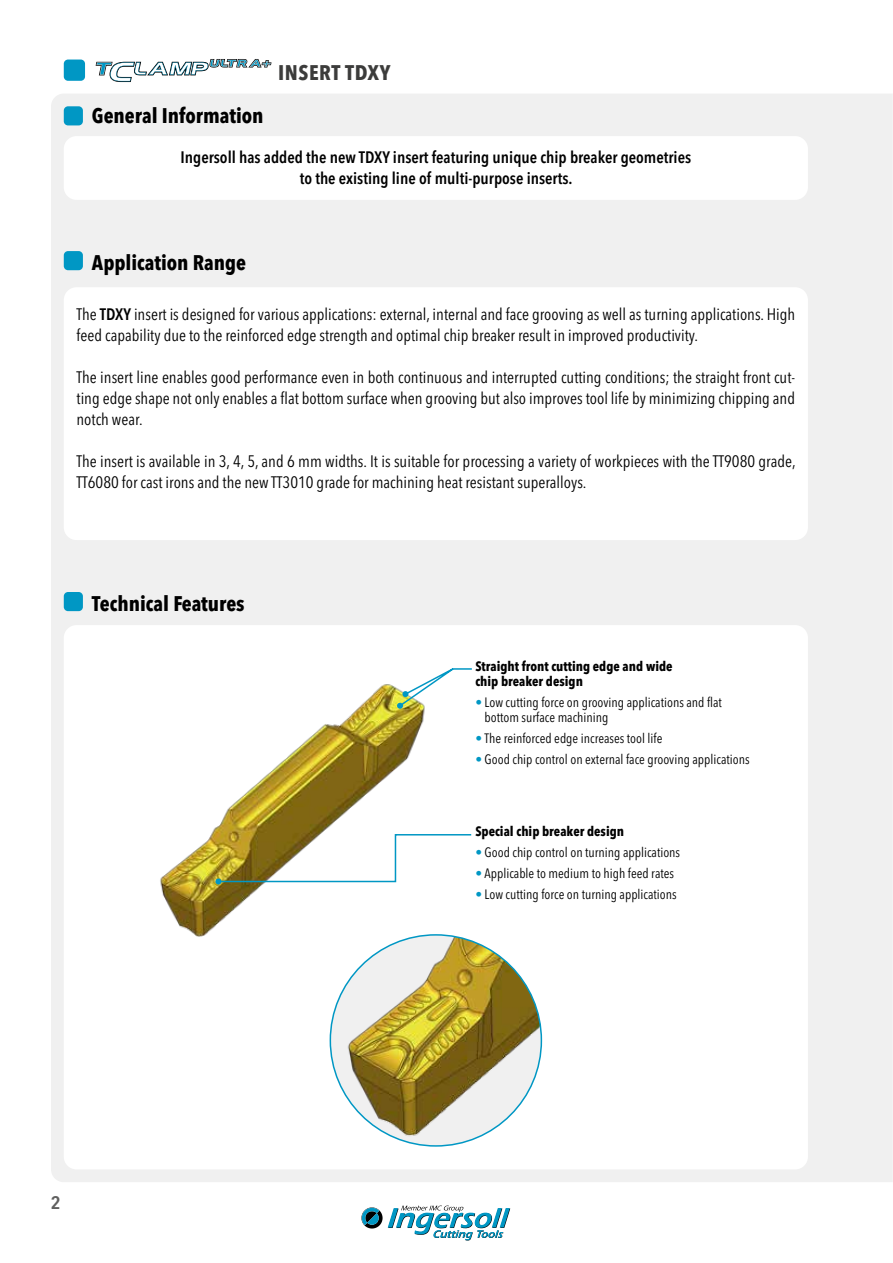
<style>
.page{position:relative;width:893px;height:1263px;background:#fff}
.page>*{position:absolute;margin:0;border:0;box-sizing:border-box;transform-origin:0 0}
.t1{font:700 condensed 21px "Avenir Next LT Pro";color:#000}
.t2{font:700 condensed 21px "Avenir Next LT Pro";letter-spacing:.025em;color:#3c3c3b}
.t3{font:600 condensed 18px "Avenir Next LT Pro";color:#60605f;scale:1.1 1}
.t4{font:condensed 16.5px/21px "Avenir Next LT Pro";color:#000}
.t5{font:600 condensed 16.5px/21px "Avenir Next LT Pro";color:#000;text-align:center}
.t6{font:condensed 13.5px/15px "Avenir Next LT Pro";color:#000}
.t7{font:700 condensed 13.5px/15px "Avenir Next LT Pro";color:#000}
.s1{font-weight:600}
.s2{color:#0097c4}
</style>
<div class="page">
<div style="left:51px;top:94px;width:842px;height:1088px;background:#f0f0f0"></div>
<svg style="left:361px;top:1205px;width:149px;height:35px"></svg>
<div style="left:64px;top:60px;width:21px;height:21px;background:#0097c4;border-radius:4px"></div>
<div style="left:64px;top:592px;width:19px;height:19px;background:#0097c4;border-radius:4px"></div>
<div style="left:64px;top:625px;width:744px;height:544px;background:#fff;border-radius:13px"></div>
<div style="left:64px;top:251px;width:19px;height:19px;background:#0097c4;border-radius:4px"></div>
<div style="left:64px;top:287px;width:744px;height:253px;background:#fff;border-radius:13px"></div>
<div style="left:64px;top:106px;width:19px;height:19px;background:#0097c4;border-radius:4px"></div>
<div style="left:64px;top:136px;width:744px;height:64px;background:#fff;border-radius:13px"></div>
<svg style="left:95px;top:59px;width:177px;height:23px"></svg>
<img style="left:160px;top:684px;width:266px;height:265px">
<svg style="left:397px;top:668px;width:75px;height:41px"></svg>
<svg style="left:215px;top:833px;width:257px;height:51px"></svg>
<img style="left:330px;top:935px;width:211px;height:211px;border-radius:106px">
<p class="t2" style="left:278px;top:59px;width:114px">INSERT TDXY</p>
<p class="t1" style="left:92px;top:103px;width:173px">General Information</p>
<p class="t5" style="left:181px;top:147px;width:512px">Ingersoll has added the new TDXY insert featuring unique chip breaker geometries to the existing line of multi-purpose inserts.</p>
<p class="t1" style="left:92px;top:249px;width:156px">Application Range</p>
<p class="t4" style="left:77px;top:303px;width:720px">The <span class="s1">TDXY</span> insert is designed for various applications: external, internal and face grooving as well as turning applications. High feed capability due to the reinforced edge strength and optimal chip breaker result in improved productivity.</p>
<p class="t4" style="left:77px;top:366px;width:720px;text-align:justify">The insert line enables good performance even in both continuous and interrupted cutting conditions; the straight front cut&shy;ting edge shape not only enables a flat bottom surface when grooving but also improves tool life by minimizing chipping and notch wear.</p>
<p class="t4" style="left:77px;top:450px;width:721px">The insert is available in 3, 4, 5, and 6 mm widths. It is suitable for processing a variety of workpieces with the TT9080 grade,<br>TT6080 for cast irons and the new TT3010 grade for machining heat resistant superalloys.</p>
<p class="t1" style="left:92px;top:590px;width:154px">Technical Features</p>
<p class="t7" style="left:475px;top:658px;width:199px">Straight front cutting edge and wide chip breaker design</p>
<p class="t6" style="left:485px;top:694px;width:239px;text-indent:-9px"><span class="s2">•</span> Low cutting force on grooving applications and flat bottom surface machining</p>
<p class="t6" style="left:475px;top:730px;width:189px"><span class="s2">•</span> The reinforced edge increases tool life</p>
<p class="t6" style="left:475px;top:751px;width:276px"><span class="s2">•</span> Good chip control on external face grooving applications</p>
<p class="t7" style="left:475px;top:823px;width:150px">Special chip breaker design</p>
<p class="t6" style="left:475px;top:844px;width:206px"><span class="s2">•</span> Good chip control on turning applications</p>
<p class="t6" style="left:475px;top:865px;width:200px"><span class="s2">•</span> Applicable to medium to high feed rates</p>
<p class="t6" style="left:475px;top:886px;width:203px"><span class="s2">•</span> Low cutting force on turning applications</p>
<p class="t3" style="left:51px;top:1191px;width:11px">2</p>
</div>
